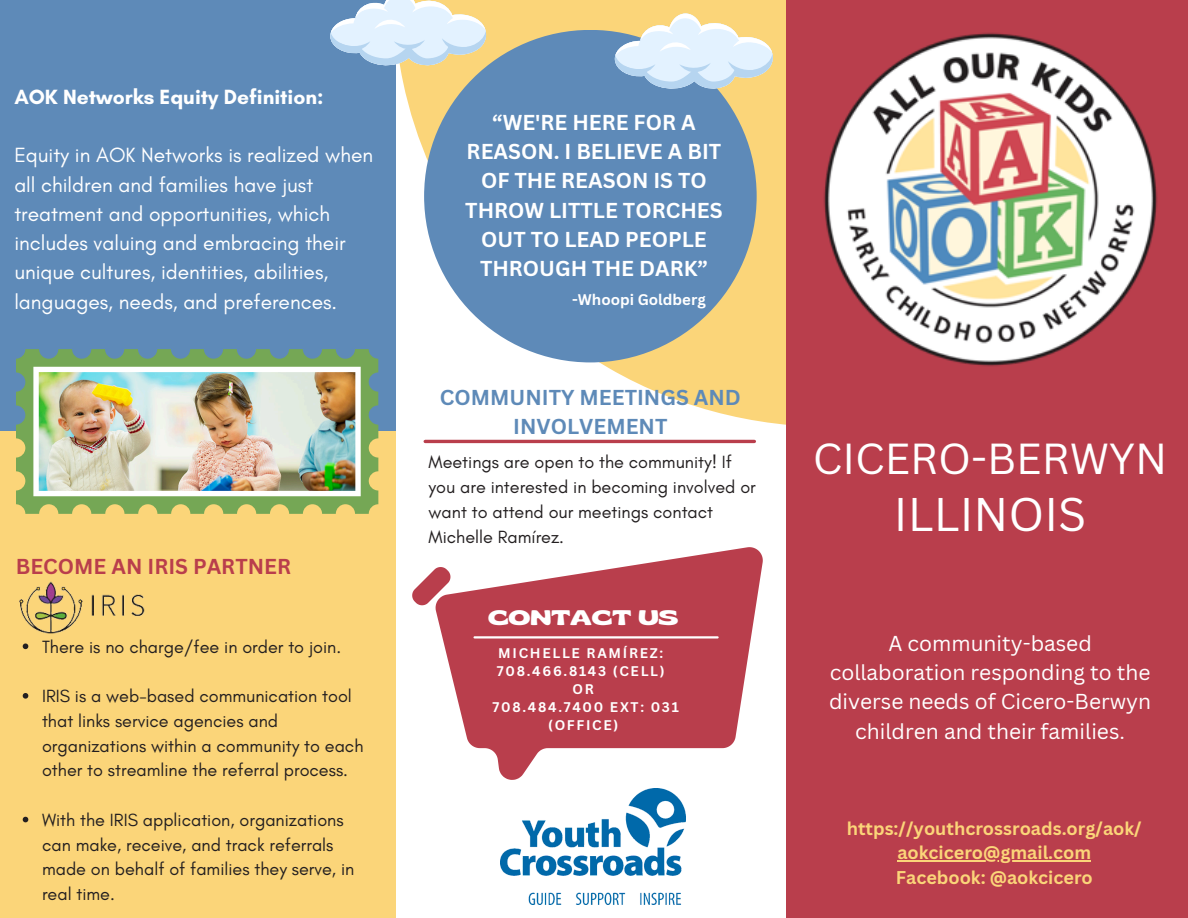
<style>
.page{position:relative;width:1188px;height:918px;background:#fff}
.page>*{position:absolute;margin:0;border:0;box-sizing:border-box;transform-origin:0 0}
.t1{font:45.9px "Canva Sans";color:#fff}
.t2{font:42.3px "Canva Sans";color:#fff}
.t3{font:21px/29.2px "Glacial Indifference";color:#fff}
.t4{font:700 21px/29.2px "Canva Sans";color:#fff;text-align:center}
.t5{font:21px/29.2px "Canva Sans";color:#fff;text-align:center}
.t6{font:700 21px/29.2px "Canva Sans";color:#5e8ab8;text-align:center}
.t7{font:700 21px "Glacial Indifference";color:#fff}
.t8{font:700 21px "Canva Sans";color:#b93e4c}
.t9{font:600 expanded 21px "Gliker";color:#fff}
.t10{font:18px/24.8px "Glacial Indifference";color:#231f20}
.t11{font:700 18px/24.8px "Canva Sans";color:#fbd579}
.t12{font:700 15px "Canva Sans";color:#fff}
.t13{font:700 13.65px "Canva Sans";letter-spacing:.125em;color:#fff}
</style>
<div class="page">
<svg style="left:400px;top:0;width:386px;height:425px;fill:#fbd579"></svg>
<div style="left:786px;top:0;width:402px;height:918px;background:#b93e4c"></div>
<div style="left:0;top:0;width:396px;height:432px;background:#5e8ab8"></div>
<div style="left:0;top:432px;width:396px;height:486px;background:#fbd579"></div>
<div style="left:424px;top:30px;width:333px;height:332px;background:#5e8ab8;border-radius:50%"></div>
<hr style="left:425px;top:440px;width:329px;height:3px;background:#b93e4c">
<svg style="left:16px;top:349px;width:362px;height:165px;fill:#75a755"></svg>
<img style="left:33px;top:367px;width:328px;height:129px">
<svg style="left:330px;top:0;width:159px;height:70px"></svg>
<svg style="left:612px;top:9px;width:164px;height:84px"></svg>
<img style="left:823px;top:32px;width:335px;height:335px">
<img style="left:19px;top:581px;width:126px;height:53px">
<img style="left:500px;top:789px;width:186px;height:115px">
<hr style="left:897px;top:861px;width:194px;height:1px;background:#fbd579">
<svg style="left:436px;top:547px;width:327px;height:233px;fill:#b93e4c"></svg>
<svg style="left:412px;top:563px;width:42px;height:46px"></svg>
<svg style="left:463px;top:755px;width:18px;height:18px"></svg>
<hr style="left:475px;top:636px;width:243px;height:3px;background:#fff">
<svg style="left:23px;top:644px;width:5px;height:5px"></svg>
<svg style="left:23px;top:693px;width:5px;height:6px"></svg>
<svg style="left:23px;top:817px;width:5px;height:5px"></svg>
<h2 class="t7" style="left:14px;top:84px;width:311px">AOK Networks Equity Definition:</h2>
<p class="t3" style="left:14px;top:140px;width:360px">Equity in AOK Networks is realized when all children and families have just treatment and opportunities, which includes valuing and embracing their unique cultures, identities, abilities, languages, needs, and preferences.</p>
<p class="t8" style="left:16px;top:551px;width:277px">BECOME AN IRIS PARTNER</p>
<p class="t10" style="left:42px;top:634px;width:301px">There is no charge/fee in order to join.</p>
<p class="t10" style="left:42px;top:683px;width:323px">IRIS is a web-based communication tool that links service agencies and organizations within a community to each other to streamline the referral process.</p>
<h6 class="t10" style="left:42px;top:807px;width:314px">With the IRIS application, organizations can make, receive, and track referrals made on behalf of families they serve, in real time.</h6>
<h1 class="t4" style="left:465px;top:107px;width:259px">“WE'RE HERE FOR A<br>REASON. I BELIEVE A BIT<br>OF THE REASON IS TO<br>THROW LITTLE TORCHES<br>OUT TO LEAD PEOPLE<br>THROUGH THE DARK”</h1>
<p class="t12" style="left:572px;top:289px;width:135px">-Whoopi Goldberg</p>
<p class="t6" style="left:440px;top:382px;width:303px">COMMUNITY MEETINGS AND<br>INVOLVEMENT</p>
<p class="t10" style="left:429px;top:450px;width:329px">Meetings are open to the community! If you are interested in becoming involved or want to attend our meetings contact Michelle Ramírez.</p>
<h1 class="t9" style="left:488px;top:604px;width:192px">CONTACT US</h1>
<h4 class="t13" style="left:498px;top:644px;width:167px">MICHELLE RAMÍREZ:</h4>
<h5 class="t13" style="left:497px;top:662px;width:169px">708.466.8143 (CELL)</h5>
<p class="t13" style="left:573px;top:680px;width:23px">OR</p>
<h2 class="t13" style="left:493px;top:698px;width:188px">708.484.7400 EXT: 031</h2>
<h2 class="t13" style="left:548px;top:716px;width:72px">(OFFICE)</h2>
<p class="t2" style="left:813px;top:428px;width:356px">CICERO-BERWYN</p>
<p class="t1" style="left:894px;top:482px;width:194px">ILLINOIS</p>
<p class="t5" style="left:829px;top:628px;width:324px">A community-based collaboration responding to the diverse needs of Cicero-Berwyn children and their families.</p>
<p class="t11" style="left:847px;top:815px;width:297px">https://youthcrossroads.org/aok/</p>
<h2 class="t11" style="left:896px;top:840px;width:199px">aokcicero@gmail.com<br>Facebook: @aokcicero</h2>
</div>
